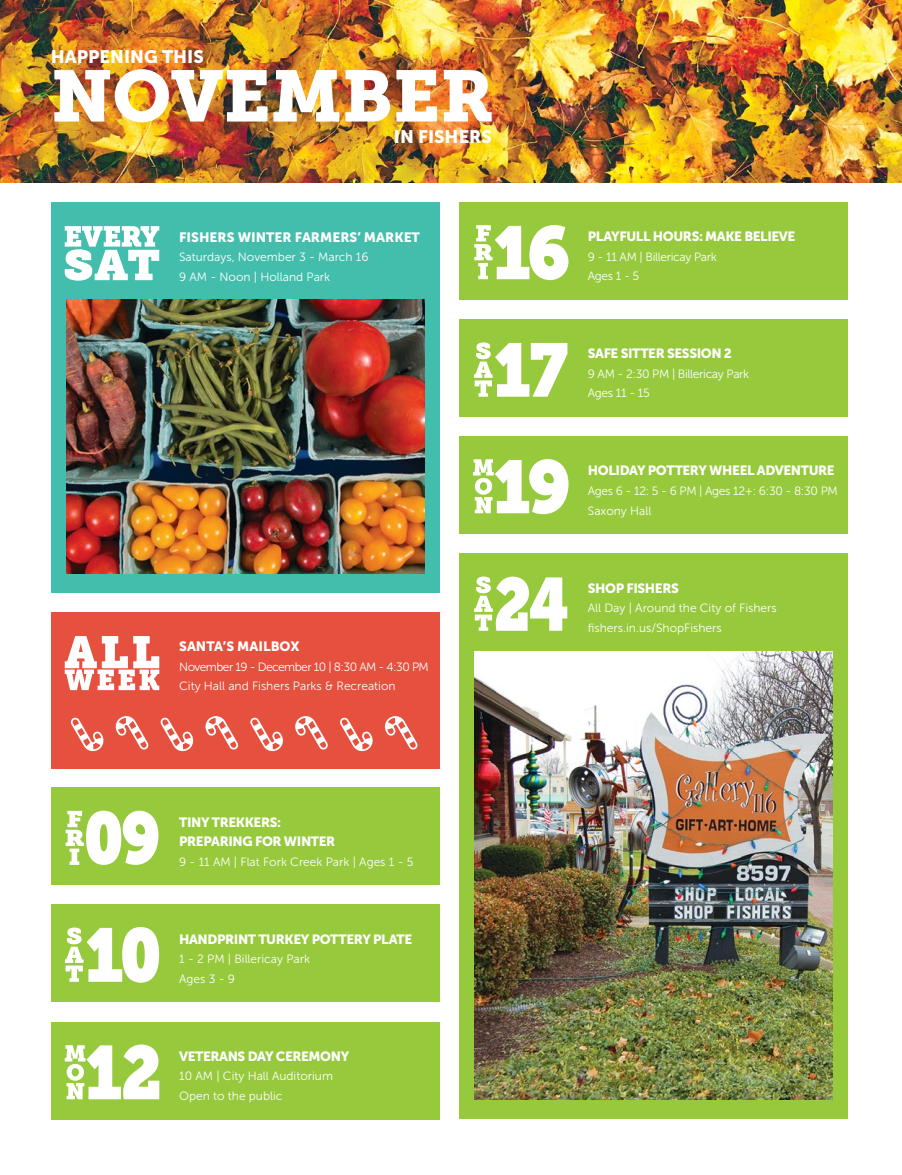
<style>
.page{position:relative;width:902px;height:1175px;background:#fff}
.page>*{position:absolute;margin:0;border:0;box-sizing:border-box;transform-origin:0 0}
.t1{font:72px "Museo Slab 900";color:#fff}
.t2{font:18px "Museo Sans 900";color:#fff}
.t3{font:13.5px "Museo Sans 900";color:#fff}
.t4{font:13.35px/19.5px "Museo Sans 900";letter-spacing:-.03em;color:#fff}
.t5{font:12px/19.5px "Museo Sans 300";color:#fff}
.t6{font:12px/19.5px "Museo Sans 300";letter-spacing:-.025em;color:#fff}
</style>
<div class="page">
<div style="left:459px;top:553px;width:388px;height:566px;background:#97c93d"></div>
<img style="left:474px;top:651px;width:358px;height:448px">
<svg style="left:474px;top:576px;width:93px;height:55px"></svg>
<div style="left:459px;top:436px;width:388px;height:98px;background:#97c93d"></div>
<svg style="left:473px;top:459px;width:95px;height:55px"></svg>
<div style="left:459px;top:319px;width:388px;height:98px;background:#97c93d"></div>
<svg style="left:474px;top:342px;width:93px;height:55px"></svg>
<div style="left:459px;top:202px;width:388px;height:98px;background:#97c93d"></div>
<svg style="left:474px;top:225px;width:94px;height:55px"></svg>
<div style="left:51px;top:1021px;width:388px;height:98px;background:#97c93d"></div>
<svg style="left:65px;top:1044px;width:94px;height:55px"></svg>
<div style="left:51px;top:904px;width:388px;height:98px;background:#97c93d"></div>
<svg style="left:65px;top:927px;width:94px;height:55px"></svg>
<div style="left:51px;top:787px;width:388px;height:98px;background:#97c93d"></div>
<svg style="left:66px;top:810px;width:92px;height:55px"></svg>
<div style="left:51px;top:612px;width:388px;height:156px;background:#e6503e"></div>
<svg style="left:70px;top:717px;width:34px;height:34px"></svg>
<svg style="left:384px;top:716px;width:34px;height:34px"></svg>
<svg style="left:115px;top:716px;width:34px;height:34px"></svg>
<svg style="left:205px;top:716px;width:33px;height:34px"></svg>
<svg style="left:295px;top:716px;width:33px;height:34px"></svg>
<svg style="left:160px;top:717px;width:34px;height:34px"></svg>
<svg style="left:250px;top:717px;width:33px;height:34px"></svg>
<svg style="left:340px;top:717px;width:33px;height:34px"></svg>
<svg style="left:65px;top:636px;width:94px;height:54px"></svg>
<div style="left:51px;top:202px;width:388px;height:390px;background:#44beac"></div>
<img style="left:66px;top:300px;width:358px;height:273px">
<svg style="left:65px;top:226px;width:94px;height:55px"></svg>
<img style="left:0;top:0;width:901px;height:183px">
<h2 class="t2" style="left:51px;top:46px;width:154px">HAPPENING THIS</h2>
<h1 class="t1" style="left:51px;top:54px;width:444px">NOVEMBER</h1>
<h2 class="t2" style="left:394px;top:126px;width:100px">IN FISHERS</h2>
<p class="t3" style="left:179px;top:229px;width:242px">FISHERS WINTER FARMERS’ MARKET</p>
<p class="t5" style="left:179px;top:247px;width:191px">Saturdays, November 3 - March 16<br>9 AM - Noon | Holland Park</p>
<p class="t3" style="left:179px;top:639px;width:122px">SANTA’S MAILBOX</p>
<p class="t5" style="left:179px;top:657px;width:251px">November 19 - December 10 | 8:30 AM - 4:30 PM<br>City Hall and Fishers Parks &amp; Recreation</p>
<p class="t4" style="left:179px;top:812px;width:158px">TINY TREKKERS:<br>PREPARING FOR WINTER</p>
<p class="t5" style="left:179px;top:852px;width:236px">9 - 11 AM | Flat Fork Creek Park | Ages 1 - 5</p>
<p class="t4" style="left:179px;top:929px;width:234px">HANDPRINT TURKEY POTTERY PLATE</p>
<p class="t5" style="left:179px;top:949px;width:132px">1 - 2 PM | Billericay Park<br>Ages 3 - 9</p>
<p class="t4" style="left:179px;top:1046px;width:171px">VETERANS DAY CEREMONY</p>
<p class="t5" style="left:179px;top:1066px;width:155px">10 AM | City Hall Auditorium<br>Open to the public</p>
<p class="t4" style="left:587px;top:227px;width:209px">PLAYFULL HOURS: MAKE BELIEVE</p>
<p class="t6" style="left:587px;top:247px;width:130px">9 - 11 AM | Billericay Park<br>Ages 1 - 5</p>
<p class="t4" style="left:587px;top:344px;width:146px">SAFE SITTER SESSION 2</p>
<p class="t6" style="left:587px;top:364px;width:163px">9 AM - 2:30 PM | Billericay Park<br>Ages 11 - 15</p>
<p class="t4" style="left:587px;top:461px;width:248px">HOLIDAY POTTERY WHEEL ADVENTURE</p>
<p class="t6" style="left:587px;top:481px;width:251px">Ages 6 - 12: 5 - 6 PM | Ages 12+: 6:30 - 8:30 PM<br>Saxony Hall</p>
<p class="t4" style="left:587px;top:578px;width:92px">SHOP FISHERS</p>
<p class="t5" style="left:587px;top:598px;width:190px">All Day | Around the City of Fishers fishers.in.us/ShopFishers</p>
</div>
